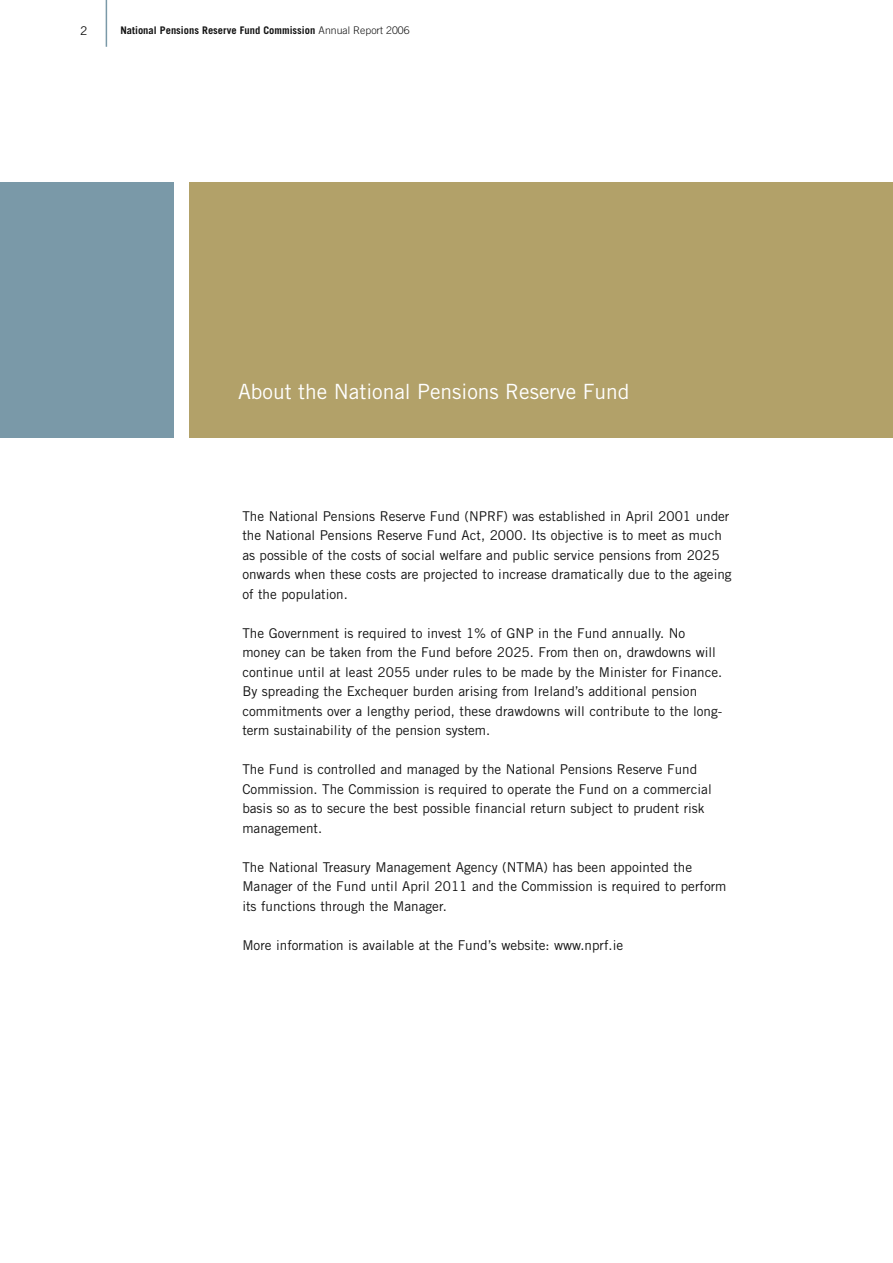
<style>
.page{position:relative;width:893px;height:1263px;background:#fff}
.page>*{position:absolute;margin:0;border:0;box-sizing:border-box;transform-origin:0 0}
.t1{font:21px "Trade Gothic";color:#fff}
.t2{font:13.5px/19.5px "Trade Gothic";color:#121212}
.t3{font:700 10.5px "Trade Gothic";color:#121212}
.s1{font-weight:300}
</style>
<div class="page">
<hr style="left:106px;top:0;width:1px;height:47px;background:#7a99a8">
<div style="left:189px;top:183px;width:704px;height:255px;background:#b2a169"></div>
<div style="left:0;top:183px;width:173px;height:255px;background:#7a99a8"></div>
<p class="t3" style="left:121px;top:24px;width:291px">National Pensions Reserve Fund Commission <span class="s1">Annual Report 2006</span></p>
<h1 class="t1" style="left:238px;top:379px;width:393px">About the National Pensions Reserve Fund</h1>
<p class="t2" style="left:242px;top:506px;width:491px">The National Pensions Reserve Fund (NPRF) was established in April 2001 under the National Pensions Reserve Fund Act, 2000. Its objective is to meet as much as possible of the costs of social welfare and public service pensions from 2025 onwards when these costs are projected to increase dramatically due to the ageing of the population.</p>
<p class="t2" style="left:242px;top:623px;width:481px">The Government is required to invest 1% of GNP in the Fund annually. No money can be taken from the Fund before 2025. From then on, drawdowns will continue until at least 2055 under rules to be made by the Minister for Finance.<br>By spreading the Exchequer burden arising from Ireland’s additional pension commitments over a lengthy period, these drawdowns will contribute to the long&shy;term sustainability of the pension system.</p>
<p class="t2" style="left:242px;top:759px;width:471px">The Fund is controlled and managed by the National Pensions Reserve Fund Commission. The Commission is required to operate the Fund on a commercial basis so as to secure the best possible financial return subject to prudent risk management.</p>
<p class="t2" style="left:242px;top:857px;width:486px">The National Treasury Management Agency (NTMA) has been appointed the<br>Manager of the Fund until April 2011 and the Commission is required to perform its functions through the Manager.</p>
<p class="t2" style="left:242px;top:935px;width:382px">More information is available at the Fund’s website: www.nprf.ie</p>
</div>
